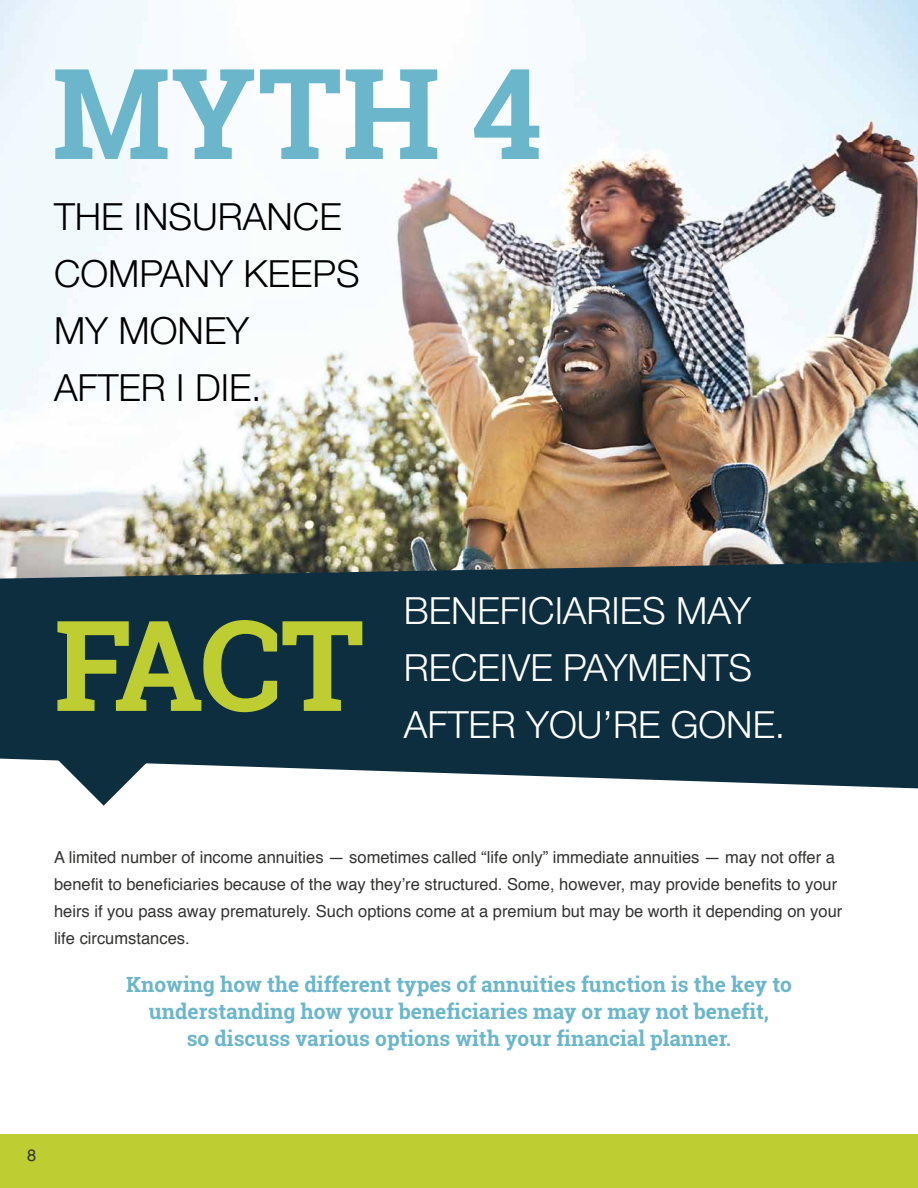
<style>
.page{position:relative;width:918px;height:1188px;background:#fff}
.page>*{position:absolute;margin:0;border:0;box-sizing:border-box;transform-origin:0 0}
.t1{font:700 126px "Roboto Slab";color:#6cb6cc}
.t2{font:700 126px "Roboto Slab";color:#becd31}
.t3{font:300 37.5px/57px "Helvetica Neue";color:#fff}
.t4{font:300 37.5px/57px "Helvetica Neue";color:#000}
.t5{font:700 21px/27px "Roboto Slab";color:#6cb6cc;text-align:center}
.t6{font:16.5px/27px "Helvetica";color:#343433}
</style>
<div class="page">
<img style="left:0;top:0;width:918px;height:562px">
<svg style="left:0;top:562px;width:918px;height:226px;background:#1d3c4a"></svg>
<svg style="left:917px;top:435px;width:1px;height:227px"></svg>
<div style="left:0;top:1134px;width:918px;height:54px;background:#becd31"></div>
<svg style="left:50px;top:752px;width:108px;height:54px"></svg>
<h1 class="t1" style="left:52px;top:27px;width:492px">MYTH 4</h1>
<h2 class="t4" style="left:54px;top:188px;width:307px">THE INSURANCE<br>COMPANY KEEPS<br>MY MONEY<br>AFTER I DIE.</h2>
<h1 class="t2" style="left:54px;top:579px;width:312px">FACT</h1>
<h2 class="t3" style="left:404px;top:582px;width:383px">BENEFICIARIES MAY<br>RECEIVE PAYMENTS<br>AFTER YOU’RE GONE.</h2>
<p class="t6" style="left:54px;top:845px;width:790px">A limited number of income annuities — sometimes called “life only” immediate annuities — may not offer a benefit to beneficiaries because of the way they’re structured. Some, however, may provide benefits to your heirs if you pass away prematurely. Such options come at a premium but may be worth it depending on your life circumstances.</p>
<p class="t5" style="left:126px;top:970px;width:667px">Knowing how the different types of annuities function is the key to understanding how your beneficiaries may or may not benefit,<br>so discuss various options with your financial planner.</p>
<p class="t6" style="left:27px;top:1142px;width:11px">8</p>
</div>
